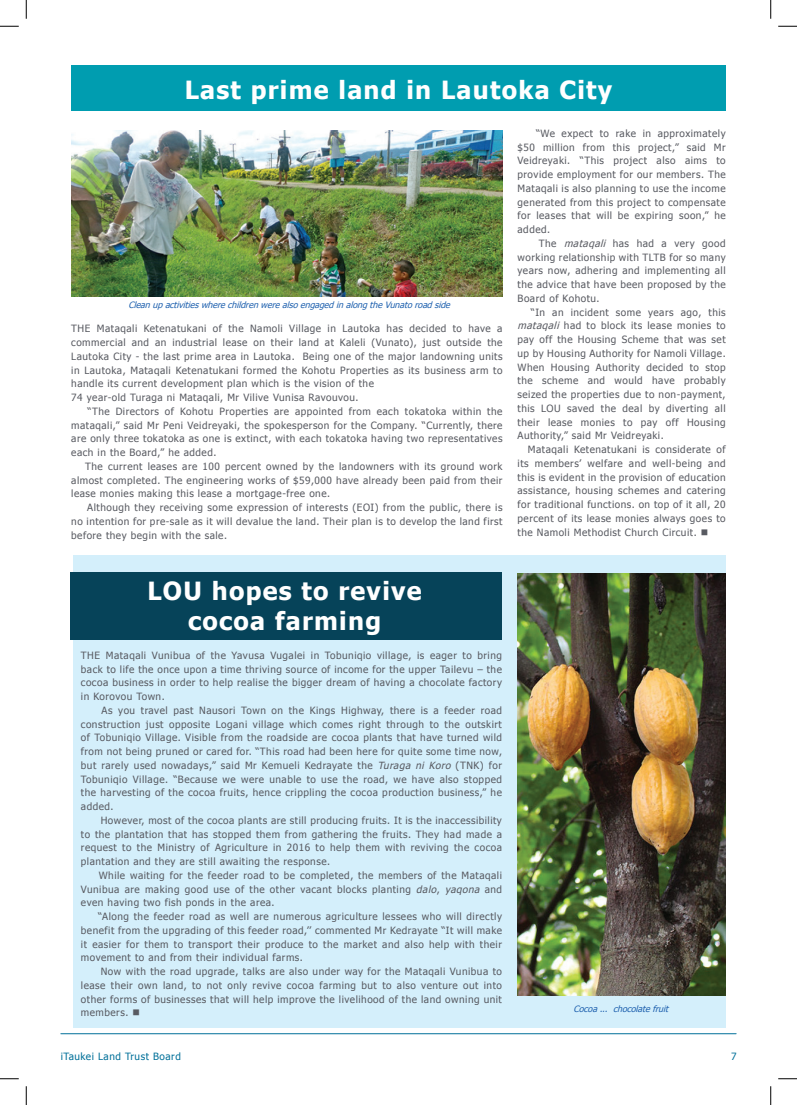
<style>
.page{position:relative;width:797px;height:1105px;background:#fff}
.page>*{position:absolute;margin:0;border:0;box-sizing:border-box;transform-origin:0 0}
.t1{font:700 25px/30px "Tahoma";letter-spacing:.05em;color:#fff;text-align:center}
.t2{font:10px/13.8px "Tahoma";letter-spacing:.05em;color:#585a61;text-align:justify}
.t3{font:10px "Tahoma";letter-spacing:.05em;color:#007099}
.t4{font:italic 8.75px "Tahoma";color:#2062af}
.s1{font-style:italic}
.s2{font-family:"Tahoma Faux";font-style:italic}
</style>
<div class="page">
<hr style="left:61px;top:1033px;width:675px;height:1px;background:#007099">
<div style="left:73px;top:555px;width:652px;height:472px;background:#d4effb"></div>
<div style="left:71px;top:65px;width:654px;height:45px;background:#009db0"></div>
<div style="left:71px;top:573px;width:431px;height:67px;background:#064359"></div>
<img style="left:517px;top:573px;width:208px;height:423px">
<img style="left:71px;top:131px;width:431px;height:165px">
<svg style="left:0;top:25px;width:19px;height:2px"></svg>
<svg style="left:778px;top:25px;width:19px;height:2px"></svg>
<svg style="left:0;top:1078px;width:19px;height:1px"></svg>
<svg style="left:778px;top:1078px;width:19px;height:1px"></svg>
<svg style="left:25px;top:0;width:2px;height:19px"></svg>
<svg style="left:25px;top:1086px;width:2px;height:19px"></svg>
<svg style="left:770px;top:0;width:1px;height:19px"></svg>
<svg style="left:770px;top:1086px;width:1px;height:19px"></svg>
<h1 class="t1" style="left:185px;top:76px;width:429px">Last prime land in Lautoka City</h1>
<p class="t4" style="left:128px;top:298px;width:326px">CleanupactivitieswherechildrenwerealsoengagedinalongtheVunatoroadside</p>
<p class="t2" style="left:71px;top:321px;width:433px;text-align:left">THE Mataqali Ketenatukani of the Namoli Village in Lautoka has decided to have a commercial and an industrial lease on their land at Kaleli (Vunato), just outside the Lautoka City - the last prime area in Lautoka. Being one of the major landowning units in Lautoka, Mataqali Ketenatukani formed the Kohotu Properties as its business arm to handle its current development plan which is the vision of the<br>74 year-old Turaga ni Mataqali, Mr Vilive Vunisa Ravouvou.</p>
<p class="t2" style="left:71px;top:404px;width:433px;text-indent:16px">“The Directors of Kohotu Properties are appointed from each tokatoka within the mataqali,” said Mr Peni Veidreyaki, the spokesperson for the Company. “Currently, there are only three tokatoka as one is extinct, with each tokatoka having two representatives each in the Board,” he added.</p>
<p class="t2" style="left:71px;top:459px;width:433px;text-indent:14px">The current leases are 100 percent owned by the landowners with its ground work almost completed. The engineering works of $59,000 have already been paid from their lease monies making this lease a mortgage-free one.</p>
<p class="t2" style="left:71px;top:500px;width:433px;text-indent:16px">Although they receiving some expression of interests (EOI) from the public, there is no intention for pre-sale as it will devalue the land. Their plan is to develop the land first before they begin with the sale.</p>
<p class="t2" style="left:517px;top:126px;width:210px;text-indent:18px">“We expect to rake in approximately $50 million from this project,” said Mr Veidreyaki. “This project also aims to provide employment for our members. The Mataqali is also planning to use the income generated from this project to compensate for leases that will be expiring soon,” he added.</p>
<p class="t2" style="left:517px;top:236px;width:210px;text-indent:21px">The <span class="s1">mataqali</span> has had a very good working relationship with TLTB for so many years now, adhering and implementing all the advice that have been proposed by the Board of Kohotu.</p>
<p class="t2" style="left:517px;top:305px;width:210px;text-indent:13px">“In an incident some years ago, this <span class="s1">mataqali</span> had to block its lease monies to pay off the Housing Scheme that was set up by Housing Authority for Namoli Village.<br>When Housing Authority decided to stop the scheme and would have probably seized the properties due to non-payment, this LOU saved the deal by diverting all their lease monies to pay off Housing Authority,” said Mr Veidreyaki.</p>
<p class="t2" style="left:517px;top:442px;width:210px;text-indent:10px">Mataqali Ketenatukani is considerate of its members’ welfare and well-being and this is evident in the provision of education assistance, housing schemes and catering for traditional functions. on top of it all, 20 percent of its lease monies always goes to the Namoli Methodist Church Circuit. ■</p>
<h1 class="t1" style="left:147px;top:577px;width:276px">LOU hopes to revive cocoa farming</h1>
<p class="t2" style="left:81px;top:648px;width:422px">THE Mataqali Vunibua of the Yavusa Vugalei in Tobuniqio village, is eager to bring back to life the once upon a time thriving source of income for the upper Tailevu – the cocoa business in order to help realise the bigger dream of having a chocolate factory in Korovou Town.</p>
<p class="t2" style="left:81px;top:703px;width:422px;text-indent:21px">As you travel past Nausori Town on the Kings Highway, there is a feeder road construction just opposite Logani village which comes right through to the outskirt of Tobuniqio Village. Visible from the roadside are cocoa plants that have turned wild from not being pruned or cared for. “This road had been here for quite some time now, but rarely used nowadays,” said Mr Kemueli Kedrayate the <span class="s2">Turaga ni Koro</span> (TNK) for Tobuniqio Village. “Because we were unable to use the road, we have also stopped the harvesting of the cocoa fruits, hence crippling the cocoa production business,” he added.</p>
<p class="t2" style="left:81px;top:813px;width:422px;text-indent:20px">However, most of the cocoa plants are still producing fruits. It is the inaccessibility to the plantation that has stopped them from gathering the fruits. They had made a request to the Ministry of Agriculture in 2016 to help them with reviving the cocoa plantation and they are still awaiting the response.</p>
<p class="t2" style="left:81px;top:868px;width:422px;text-indent:18px">While waiting for the feeder road to be completed, the members of the Mataqali Vunibua are making good use of the other vacant blocks planting <span class="s2">dalo</span>, <span class="s2">yaqona</span> and even having two fish ponds in the area.</p>
<p class="t2" style="left:81px;top:909px;width:422px;text-indent:17px">“Along the feeder road as well are numerous agriculture lessees who will directly benefit from the upgrading of this feeder road,’’ commented Mr Kedrayate “It will make it easier for them to transport their produce to the market and also help with their movement to and from their individual farms.</p>
<p class="t2" style="left:81px;top:964px;width:422px;text-indent:20px">Now with the road upgrade, talks are also under way for the Mataqali Vunibua to lease their own land, to not only revive cocoa farming but to also venture out into other forms of businesses that will help improve the livelihood of the land owning unit members. ■</p>
<p class="t4" style="left:573px;top:1003px;width:99px">Cocoa... chocolatefruit</p>
<p class="t3" style="left:61px;top:1050px;width:122px">iTaukei Land Trust Board</p>
<p class="t3" style="left:731px;top:1049px;width:7px">7</p>
</div>
